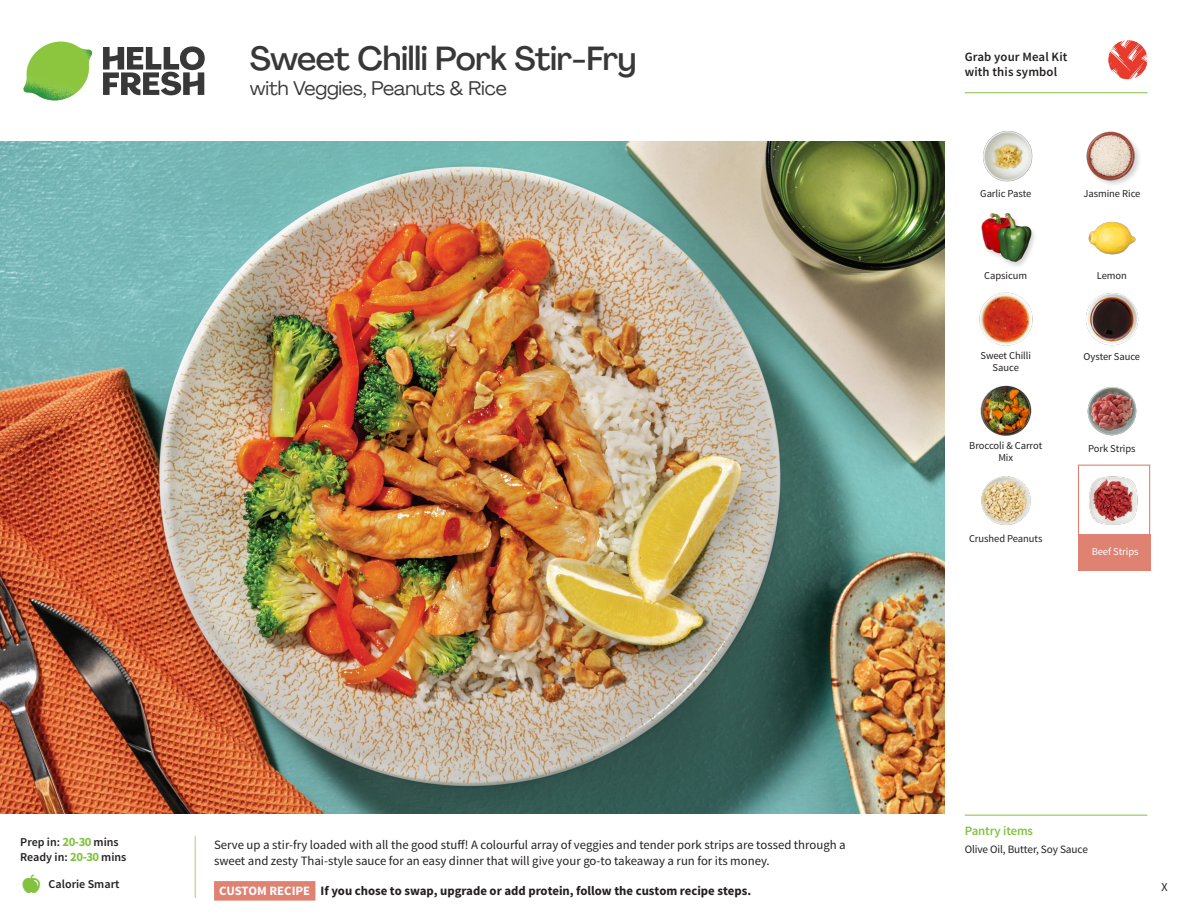
<style>
.page{position:relative;width:1188px;height:918px;background:#fff}
.page>*{position:absolute;margin:0;border:0;box-sizing:border-box;transform-origin:0 0}
._15_Titel_UK{font:500 33px "Agrandir";letter-spacing:-.015em;color:#383839}
._15_Titel_UK-2{font:19.5px "Agrandir";letter-spacing:-.01em;color:#383839}
.Step_6_Text_AU{font:12.75px/16.5px "Source Sans Pro";color:#231f20}
.Step_6_Text_AU-2{font:700 12.75px "Source Sans Pro";color:#231f20}
.t1{font:600 12.75px/15px "Source Sans Pro";letter-spacing:.01em;color:#231f20}
._04_Headers_Front{font:600 12.75px "Source Sans Pro";letter-spacing:-.01em;color:#81c340}
._04_Intro{font:600 12px "Source Sans Pro";color:#231f20}
.t2{font:12px "Source Sans Pro";color:#231f20}
._05_Pantry{font:11.25px "Source Sans Pro";letter-spacing:-.01em;color:#231f20}
._18_FRONT_ingredient{font:10.5px/12px "Source Sans Pro";letter-spacing:-.005em;color:#231f20;text-align:center}
._18_FRONT_ingredient-2{font:10.5px "Source Sans Pro";letter-spacing:-.005em;color:#fff}
.s1{font-weight:700;font-size:12.75px;color:#81c340}
.s2{color:#fff}
</style>
<div class="page">
<svg style="left:103px;top:46px;width:102px;height:49px"></svg>
<img style="left:23px;top:42px;width:69px;height:59px">
<svg style="left:194px;top:835px;width:122px;height:66px"></svg>
<img style="left:0;top:142px;width:945px;height:672px">
<img style="left:1086px;top:293px;width:53px;height:53px">
<img style="left:1087px;top:387px;width:50px;height:49px">
<img style="left:980px;top:385px;width:51px;height:51px">
<img style="left:981px;top:476px;width:50px;height:49px">
<img style="left:979px;top:292px;width:54px;height:54px">
<img style="left:983px;top:131px;width:50px;height:51px">
<img style="left:1088px;top:221px;width:48px;height:34px">
<div style="left:1086px;top:131px;width:56px;height:57px;background:#231f20;opacity:.2"></div>
<img style="left:1086px;top:131px;width:50px;height:51px">
<div style="left:981px;top:212px;width:57px;height:57px;background:#231f20;opacity:.2"></div>
<img style="left:981px;top:212px;width:51px;height:52px">
<div style="left:1078px;top:465px;width:72px;height:72px;border:1px solid #df8272"></div>
<div style="left:1078px;top:534px;width:72px;height:37px;background:#df8272"></div>
<img style="left:1089px;top:476px;width:49px;height:49px">
<hr style="left:965px;top:815px;width:183px;height:1px;background:#81c340">
<svg style="left:1091px;top:40px;width:57px;height:54px"></svg>
<hr style="left:965px;top:92px;width:183px;height:1px;background:#81c340">
<p class="_15_Titel_UK" style="left:250px;top:38px;width:388px">Sweet Chilli Pork Stir-Fry</p>
<p class="_15_Titel_UK-2" style="left:250px;top:76px;width:259px">with Veggies, Peanuts &amp; Rice</p>
<p class="_04_Intro" style="left:20px;top:835px;width:100px">Prep in: <span class="s1">20-30</span> mins</p>
<p class="_04_Intro" style="left:20px;top:850px;width:108px">Ready in: <span class="s1">20-30</span> mins</p>
<p class="_04_Intro" style="left:49px;top:876px;width:72px">Calorie Smart</p>
<p class="Step_6_Text_AU" style="left:214px;top:837px;width:633px">Serve up a stir-fry loaded with all the good stuff! A colourful array of veggies and tender pork strips are tossed through a sweet and zesty Thai-style sauce for an easy dinner that will give your go-to takeaway a run for its money.</p>
<p class="Step_6_Text_AU-2" style="left:219px;top:882px;width:533px"><span class="s2">CUSTOM RECIPE</span> If you chose to swap, upgrade or add protein, follow the custom recipe steps.</p>
<p class="t1" style="left:965px;top:50px;width:104px">Grab your Meal Kit with this symbol</p>
<p class="_18_FRONT_ingredient" style="left:980px;top:188px;width:53px">Garlic Paste</p>
<p class="_18_FRONT_ingredient" style="left:1083px;top:188px;width:59px">Jasmine Rice</p>
<p class="_18_FRONT_ingredient" style="left:984px;top:270px;width:45px">Capsicum</p>
<p class="_18_FRONT_ingredient" style="left:1097px;top:270px;width:32px">Lemon</p>
<p class="_18_FRONT_ingredient" style="left:980px;top:350px;width:52px">Sweet Chilli</p>
<p class="_18_FRONT_ingredient" style="left:1084px;top:351px;width:58px">Oyster Sauce</p>
<p class="_18_FRONT_ingredient" style="left:993px;top:362px;width:28px">Sauce</p>
<p class="_18_FRONT_ingredient" style="left:969px;top:440px;width:74px">Broccoli &amp; Carrot<br>Mix</p>
<p class="_18_FRONT_ingredient" style="left:969px;top:532px;width:75px">Crushed Peanuts</p>
<p class="_18_FRONT_ingredient" style="left:1088px;top:443px;width:49px">Pork Strips</p>
<p class="_18_FRONT_ingredient-2" style="left:1092px;top:545px;width:48px">Beef Strips</p>
<p class="_04_Headers_Front" style="left:965px;top:822px;width:70px">Pantry items</p>
<p class="_05_Pantry" style="left:965px;top:842px;width:125px">Olive Oil, Butter, Soy Sauce</p>
<p class="t2" style="left:1162px;top:879px;width:8px">X</p>
</div>
